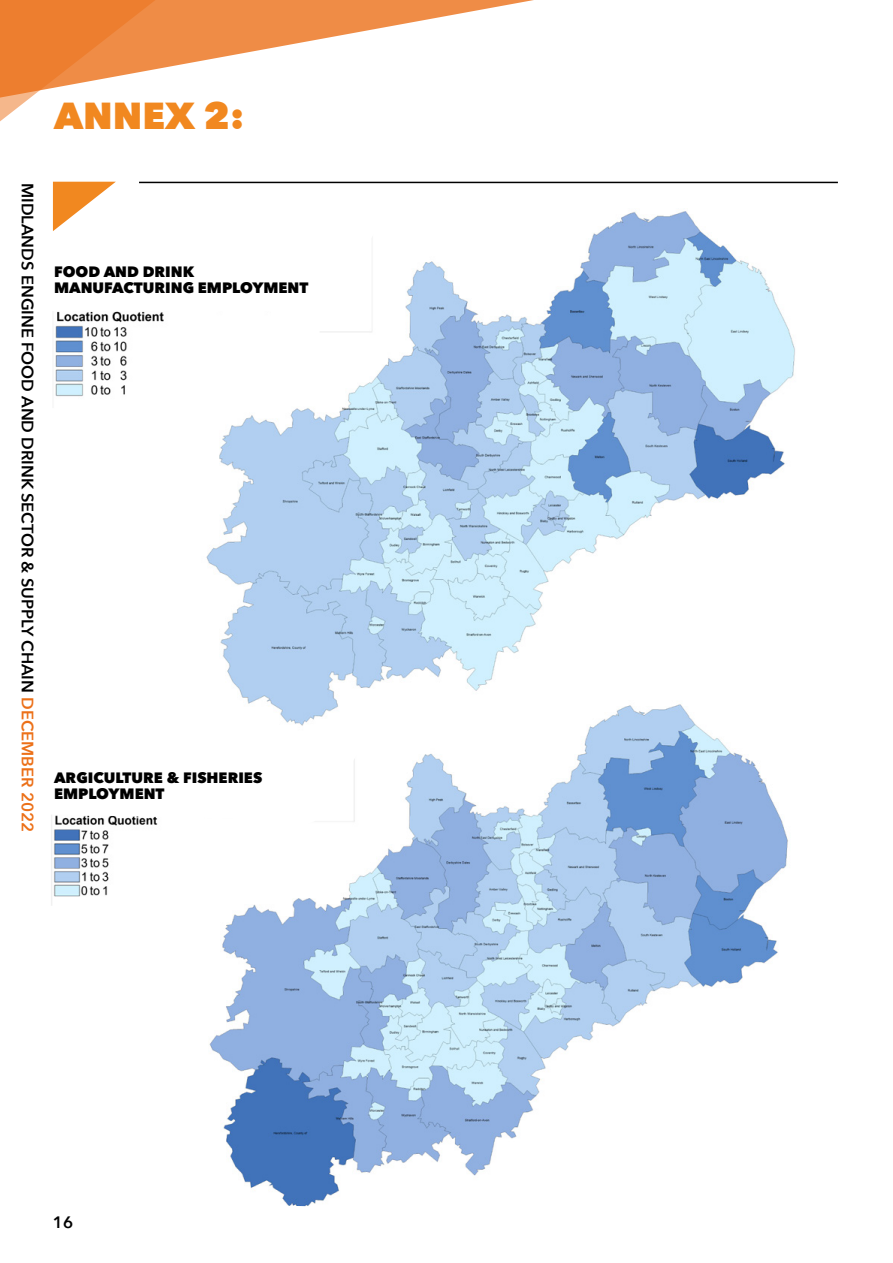
<style>
.page{position:relative;width:893px;height:1263px;background:#fff}
.page>*{position:absolute;margin:0;border:0;box-sizing:border-box;transform-origin:0 0}
.t1{font:800 37.5px "Avenir Next";color:#f18820}
.t2{font:600 16.5px "Avenir Next";color:#000}
.t3{font:800 15px/16.5px "Avenir Next";color:#000}
.s1{color:#ec7018}
</style>
<div class="page">
<svg style="left:170px;top:0;width:364px;height:67px"></svg>
<svg style="left:0;top:0;width:170px;height:122px"></svg>
<hr style="left:139px;top:182px;width:699px;height:1px;background:#000">
<svg style="left:53px;top:182px;width:63px;height:49px"></svg>
<img style="left:206px;top:211px;width:589px;height:485px">
<img style="left:209px;top:696px;width:579px;height:511px">
<img style="left:55px;top:311px;width:265px;height:97px">
<img style="left:51px;top:814px;width:227px;height:92px">
<h1 class="t1" style="left:54px;top:93px;width:192px">ANNEX 2:</h1>
<p class="t2" style="left:42px;top:183px;width:650px;rotate:90deg">MIDLANDS ENGINE FOOD AND DRINK SECTOR &amp; SUPPLY CHAIN <span class="s1">DECEMBER 2022</span></p>
<p class="t3" style="left:54px;top:263px;width:256px">FOOD AND DRINK<br>MANUFACTURING EMPLOYMENT</p>
<p class="t3" style="left:54px;top:769px;width:210px">ARGICULTURE &amp; FISHERIES<br>EMPLOYMENT</p>
<p class="t2" style="left:53px;top:1207px;width:22px">16</p>
</div>
